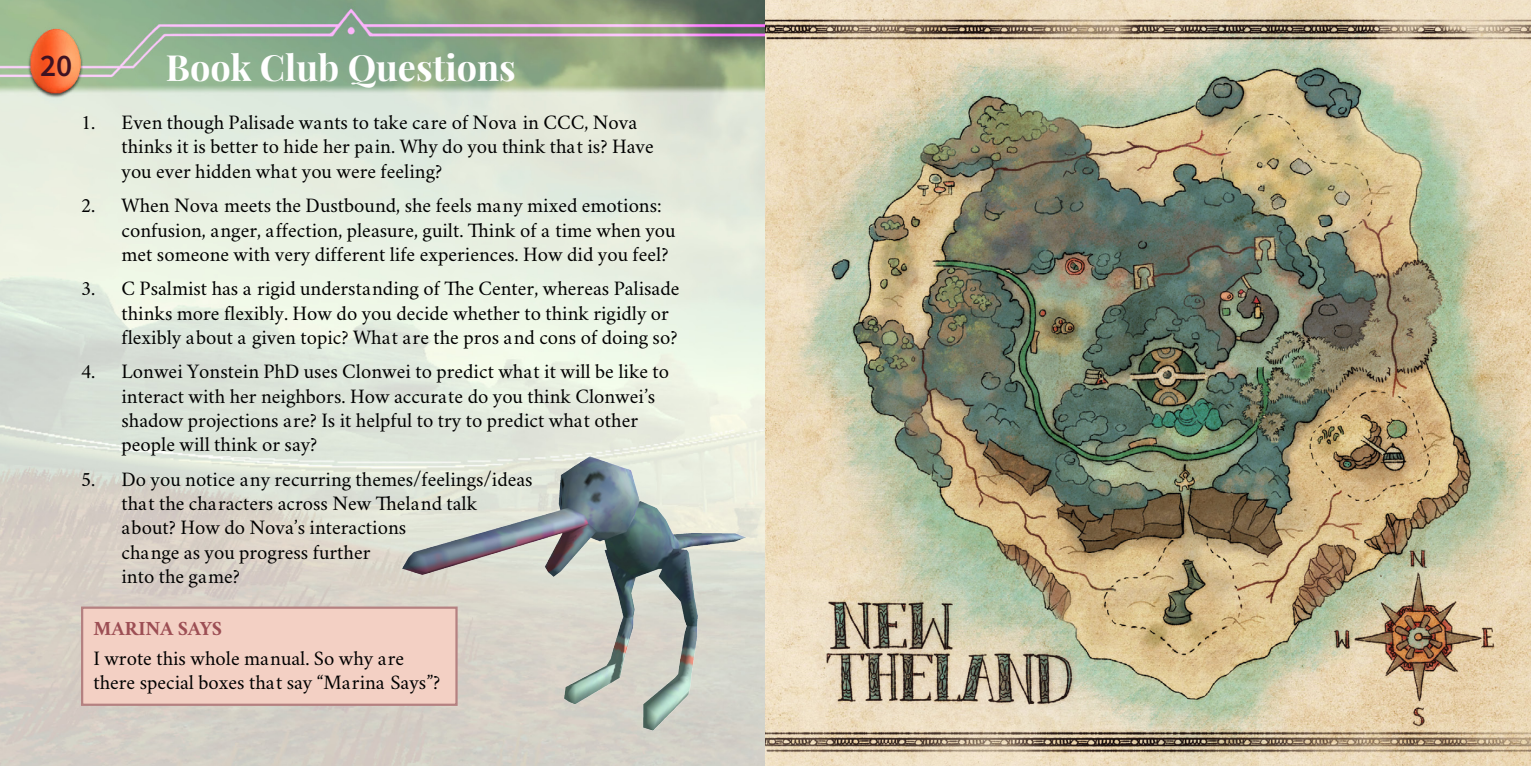
<style>
.page{position:relative;width:1531px;height:766px;background:#fff}
.page>*{position:absolute;margin:0;border:0;box-sizing:border-box;transform-origin:0 0}
.t1{font:700 36px "Playfair Display";color:#fff}
.t2{font:600 31.5px "Source Sans Pro";color:#3e1222}
.t3{font:20.25px/24.3px "Crimson";color:#000}
.t4{font:700 20.25px "Crimson";letter-spacing:-.01em;color:#9c4e54}
</style>
<div class="page">
<img style="left:0;top:0;width:766px;height:765px">
<img style="left:766px;top:0;width:765px;height:765px">
<div style="left:82px;top:607px;width:374px;height:97px;background:#f3d0c4"></div>
<div style="left:81px;top:606px;width:377px;height:99px;border:2px solid #b58181"></div>
<img style="left:391px;top:442px;width:361px;height:300px">
<h2 class="t2" style="left:40px;top:45px;width:34px">20</h2>
<h1 class="t1" style="left:166px;top:45px;width:351px">Book Club Questions</h1>
<p class="t3" style="left:122px;top:109px;width:534px;text-indent:-40px">1. Even though Palisade wants to take care of Nova in CCC, Nova thinks it is better to hide her pain. Why do you think that is? Have you ever hidden what you were feeling?</p>
<p class="t3" style="left:122px;top:192px;width:555px;text-indent:-40px">2. When Nova meets the Dustbound, she feels many mixed emotions: confusion, anger, affection, pleasure, guilt. Think of a time when you met someone with very different life experiences. How did you feel?</p>
<p class="t3" style="left:122px;top:275px;width:559px;text-indent:-40px">3. C Psalmist has a rigid understanding of The Center, whereas Palisade thinks more flexibly. How do you decide whether to think rigidly or flexibly about a given topic? What are the pros and cons of doing so?</p>
<p class="t3" style="left:122px;top:358px;width:549px;text-indent:-40px">4. Lonwei Yonstein PhD uses Clonwei to predict what it will be like to interact with her neighbors. How accurate do you think Clonwei’s shadow projections are? Is it helpful to try to predict what other people will think or say?</p>
<p class="t3" style="left:122px;top:465px;width:413px;text-indent:-40px">5. Do you notice any recurring themes/feelings/ideas that the characters across New Theland talk about? How do Nova’s interactions<br>change as you progress further<br>into the game?</p>
<p class="t4" style="left:93px;top:613px;width:130px">MARINA SAYS</p>
<p class="t3" style="left:93px;top:644px;width:348px">I wrote this whole manual. So why are there special boxes that say “Marina Says”?</p>
</div>
